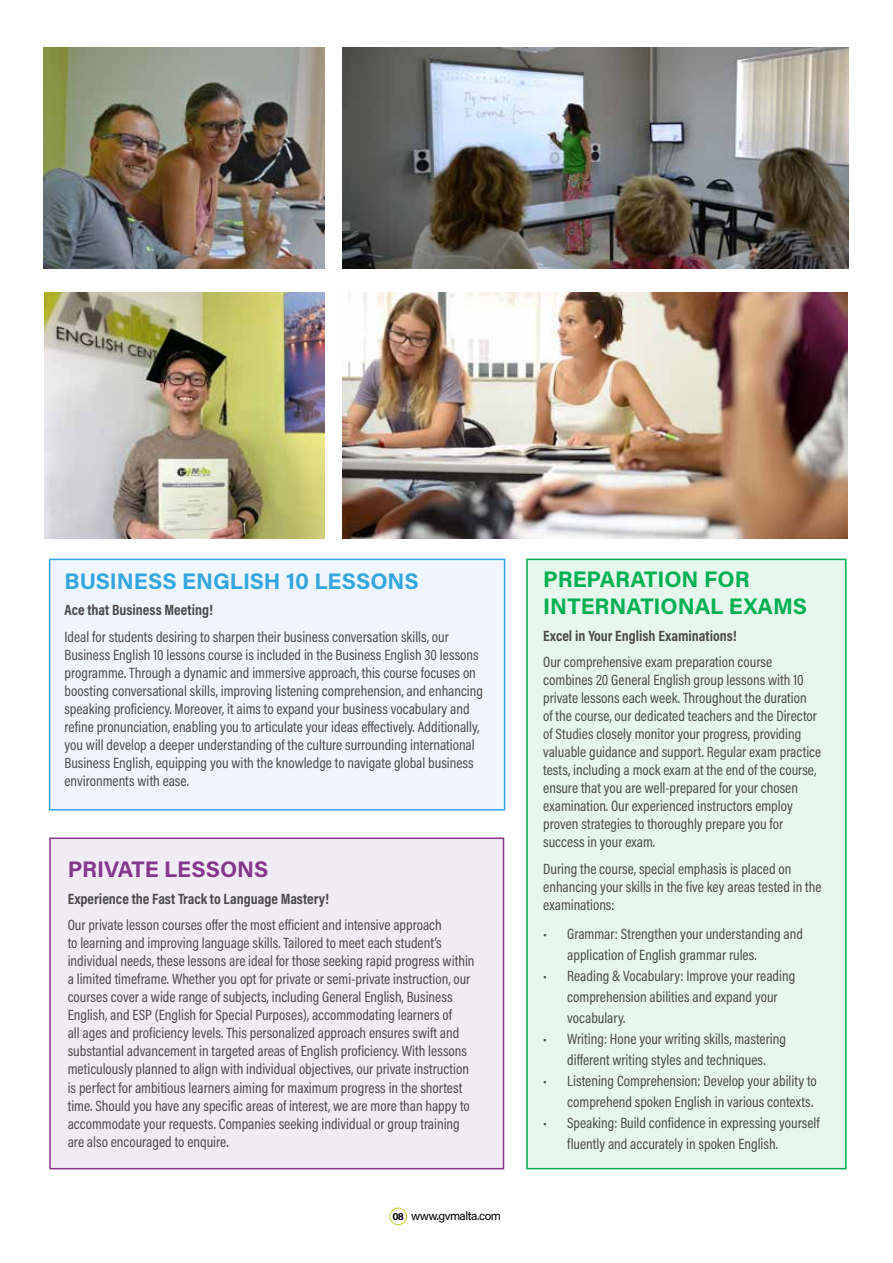
<style>
.page{position:relative;width:893px;height:1263px;background:#fff}
.page>*{position:absolute;margin:0;border:0;box-sizing:border-box;transform-origin:0 0}
.t1{font:700 22.5px/27px "Acumin Pro";color:#00b050}
.t2{font:700 22.5px "Acumin Pro";color:#33a6df}
.t3{font:700 22.5px "Acumin Pro";color:#84378c}
.t4{font:15px/18px "Acumin Pro Cond";color:#4a4a49}
.t5{font:700 15px "Acumin Pro Cond";color:#4a4a49}
.t6{font:12px "Acumin Pro";letter-spacing:-.04em;color:#000}
.s1{font-weight:700;font-size:10.5px}
</style>
<div class="page">
<div style="left:390px;top:1208px;width:17px;height:17px;border:1px solid #c2cc2f;border-radius:50%"></div>
<div style="left:49px;top:559px;width:456px;height:251px;background:#f0f6fd;border:2px solid #33a6df"></div>
<div style="left:49px;top:837px;width:455px;height:332px;background:#f1ebf6;border:2px solid #84378c"></div>
<div style="left:526px;top:559px;width:321px;height:610px;background:#e6f7ed;border:2px solid #00b050"></div>
<img style="left:44px;top:48px;width:280px;height:221px">
<img style="left:45px;top:292px;width:279px;height:247px">
<img style="left:343px;top:48px;width:506px;height:221px">
<img style="left:343px;top:292px;width:504px;height:247px">
<h1 class="t2" style="left:65px;top:565px;width:356px">BUSINESS ENGLISH 10 LESSONS</h1>
<p class="t5" style="left:65px;top:600px;width:150px">Ace that Business Meeting!</p>
<p class="t4" style="left:65px;top:627px;width:420px">Ideal for students desiring to sharpen their business conversation skills, our Business English 10 lessons course is included in the Business English 30 lessons programme. Through a dynamic and immersive approach, this course focuses on boosting conversational skills, improving listening comprehension, and enhancing speaking proficiency. Moreover, it aims to expand your business vocabulary and refine pronunciation, enabling you to articulate your ideas effectively. Additionally, you will develop a deeper understanding of the culture surrounding international Business English, equipping you with the knowledge to navigate global business environments with ease.</p>
<h1 class="t3" style="left:68px;top:854px;width:202px">PRIVATE LESSONS</h1>
<p class="t5" style="left:68px;top:889px;width:263px">Experience the Fast Track to Language Mastery!</p>
<p class="t4" style="left:68px;top:916px;width:408px">Our private lesson courses offer the most efficient and intensive approach<br>to learning and improving language skills. Tailored to meet each student’s individual needs, these lessons are ideal for those seeking rapid progress within a limited timeframe. Whether you opt for private or semi-private instruction, our courses cover a wide range of subjects, including General English, Business English, and ESP (English for Special Purposes), accommodating learners of<br>all ages and proficiency levels. This personalized approach ensures swift and substantial advancement in targeted areas of English proficiency. With lessons meticulously planned to align with individual objectives, our private instruction is perfect for ambitious learners aiming for maximum progress in the shortest time. Should you have any specific areas of interest, we are more than happy to accommodate your requests. Companies seeking individual or group training are also encouraged to enquire.</p>
<p class="t6" style="left:392px;top:1207px;width:110px"><span class="s1">08</span> www.gvmalta.com</p>
<h1 class="t1" style="left:543px;top:565px;width:265px">PREPARATION FOR<br>INTERNATIONAL EXAMS</h1>
<p class="t5" style="left:543px;top:626px;width:195px">Excel in Your English Examinations!</p>
<p class="t4" style="left:543px;top:653px;width:280px">Our comprehensive exam preparation course combines 20 General English group lessons with 10 private lessons each week. Throughout the duration<br>of the course, our dedicated teachers and the Director of Studies closely monitor your progress, providing valuable guidance and support. Regular exam practice tests, including a mock exam at the end of the course, ensure that you are well-prepared for your chosen examination. Our experienced instructors employ proven strategies to thoroughly prepare you for success in your exam.</p>
<p class="t4" style="left:543px;top:859px;width:280px">During the course, special emphasis is placed on enhancing your skills in the five key areas tested in the examinations:</p>
<p class="t4" style="left:567px;top:923px;width:237px;line-height:21px;text-indent:-24px">• Grammar: Strengthen your understanding and application of English grammar rules.</p>
<p class="t4" style="left:567px;top:965px;width:230px;line-height:21px;text-indent:-24px">• Reading &amp; Vocabulary: Improve your reading comprehension abilities and expand your vocabulary.</p>
<p class="t4" style="left:543px;top:1028px;width:244px;line-height:21px;text-align:center">• Writing: Hone your writing skills, mastering different writing styles and techniques.</p>
<p class="t4" style="left:543px;top:1070px;width:275px;line-height:21px;text-align:right">• Listening Comprehension: Develop your ability to comprehend spoken English in various contexts.</p>
<p class="t4" style="left:567px;top:1112px;width:254px;line-height:21px;text-indent:-24px">• Speaking: Build confidence in expressing yourself fluently and accurately in spoken English.</p>
</div>
